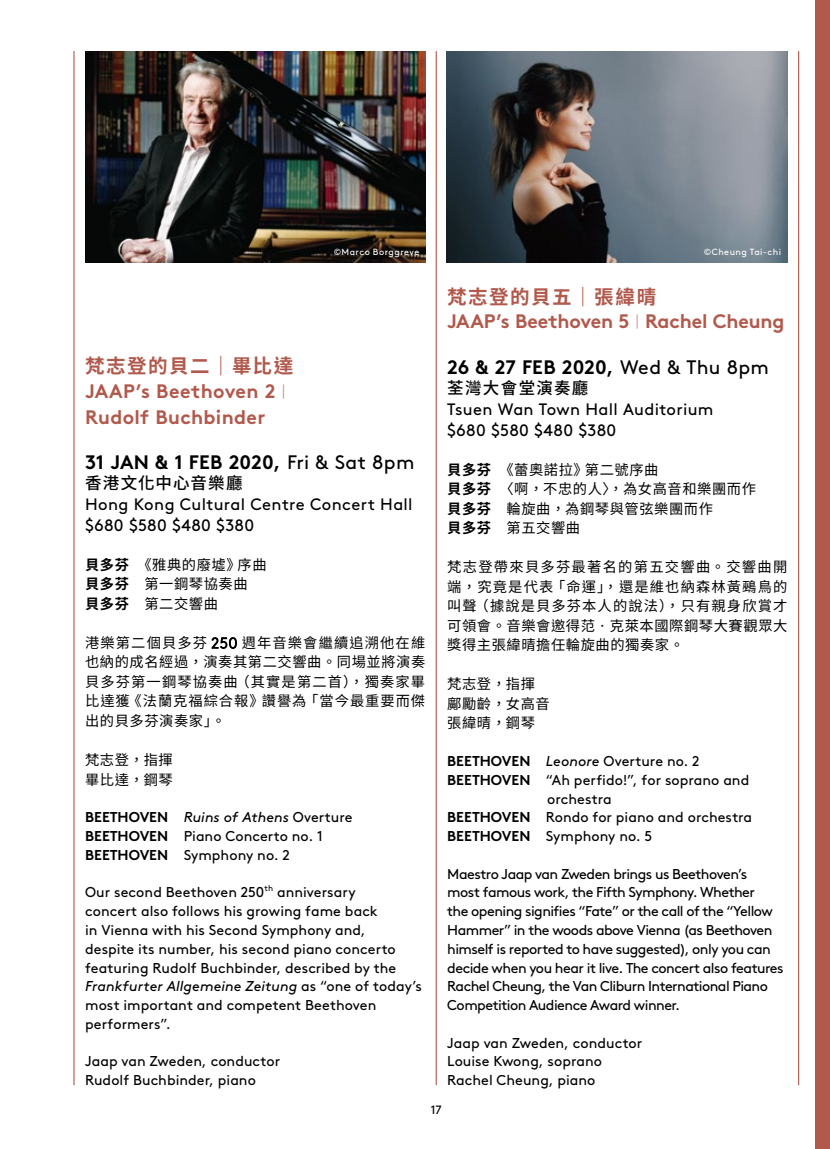
<style>
.page{position:relative;width:830px;height:1149px;background:#fff}
.page>*{position:absolute;margin:0;border:0;box-sizing:border-box;transform-origin:0 0}
.t1{font:700 19.5px/25.5px "Brown";letter-spacing:.005em;color:#b1594c}
.t2{font:700 19.5px "Brown";letter-spacing:.005em;color:#000}
.t3{font:700 19.5px "Noto Sans CJ Ktc";letter-spacing:.075em;color:#b1594c}
.t4{font:16.5px/21px "Brown";letter-spacing:.02em;color:#000}
.t5{font:500 16.5px "Noto Sans CJ Ktc";letter-spacing:.075em;color:#000}
.t6{font:14.25px/18.8px "Brown";letter-spacing:-.005em;color:#000}
.t7{font:14.25px/19.5px "Noto Sans CJ Ktc";letter-spacing:.04em;color:#000}
.t8{font:14.25px/18.8px "Brown";letter-spacing:-.035em;color:#000}
.t9{font:12px "Brown";color:#000}
.t10{font:9px "Brown";letter-spacing:.045em;color:#fff}
.t11{font:8.25px "Brown";color:#000}
.s1{font-family:"Noto Sans CJ Ktc";font-weight:400;font-size:14.25px}
.s2{font-weight:400}
.s3{font-weight:700}
.s4{font-family:"Brown";font-weight:300;font-size:15px}
.s5{font-style:italic}
</style>
<div class="page">
<hr style="left:435px;top:51px;width:1px;height:1033px;background:#b1594c">
<hr style="left:73px;top:51px;width:1px;height:1033px;background:#b1594c">
<hr style="left:797px;top:51px;width:1px;height:1033px;background:#b1594c">
<div style="left:814px;top:0;width:15px;height:1148px;background:#b1594c"></div>
<img style="left:446px;top:51px;width:341px;height:211px">
<svg style="left:212px;top:637px;width:24px;height:11px"></svg>
<img style="left:85px;top:51px;width:340px;height:211px">
<p class="t10" style="left:333px;top:245px;width:87px">©Marco Borggreve</p>
<h1 class="t3" style="left:85px;top:355px;width:209px">梵志登的貝二｜畢比達</h1>
<h1 class="t1" style="left:85px;top:376px;width:207px">JAAP’s Beethoven 2<span class="s1">｜<br></span>Rudolf Buchbinder</h1>
<h1 class="t2" style="left:85px;top:446px;width:330px">31 JAN &amp; 1 FEB 2020, <span class="s2">Fri &amp; Sat 8pm</span></h1>
<p class="t5" style="left:85px;top:474px;width:159px">香港文化中心音樂廳</p>
<p class="t4" style="left:85px;top:492px;width:329px">Hong Kong Cultural Centre Concert Hall $680 $580 $480 $380</p>
<p class="t7" style="left:85px;top:555px;width:183px"><span class="s3">貝多芬</span>　《雅典的廢墟》序曲<span class="s3">貝多芬</span>　第一鋼琴協奏曲<br><span class="s3">貝多芬</span>　第二交響曲</p>
<p class="t7" style="left:85px;top:633px;width:341px;text-align:justify">港樂第二個貝多芬 <span class="s4">250</span> 週年音樂會繼續追溯他在維也納的成名經過，演奏其第二交響曲。同場並將演奏貝多芬第一鋼琴協奏曲（其實是第二首），獨奏家畢比達獲《法蘭克福綜合報》讚譽為「當今最重要而傑出的貝多芬演奏家」。</p>
<p class="t7" style="left:85px;top:750px;width:89px">梵志登，指揮畢比達，鋼琴</p>
<p class="t6" style="left:85px;top:806px;width:269px"><span class="s3">BEETHOVEN</span> <span class="s5">Ruins of Athens</span> Overture<br><span class="s3">BEETHOVEN</span> Piano Concerto no. 1<br><span class="s3">BEETHOVEN</span> Symphony no. 2</p>
<p class="t6" style="left:85px;top:881px;width:181px">Our second Beethoven 250</p>
<p class="t11" style="left:264px;top:881px;width:10px">th</p>
<p class="t6" style="left:85px;top:881px;width:338px;text-indent:192px">anniversary<br>concert also follows his growing fame back<br>in Vienna with his Second Symphony and,<br>despite its number, his second piano concerto featuring Rudolf Buchbinder, described by the <span class="s5">Frankfurter Allgemeine Zeitung</span> as “one of today’s most important and competent Beethoven performers”.</p>
<p class="t6" style="left:85px;top:1050px;width:196px">Jaap van Zweden, conductor<br>Rudolf Buchbinder, piano</p>
<p class="t10" style="left:703px;top:245px;width:79px">©Cheung Tai-chi</p>
<h1 class="t3" style="left:447px;top:285px;width:210px">梵志登的貝五｜張緯晴</h1>
<h1 class="t1" style="left:447px;top:307px;width:339px">JAAP’s Beethoven 5<span class="s1">｜</span>Rachel Cheung</h1>
<h1 class="t2" style="left:447px;top:351px;width:323px">26 &amp; 27 FEB 2020, <span class="s2">Wed &amp; Thu 8pm</span></h1>
<p class="t5" style="left:447px;top:378px;width:143px">荃灣大會堂演奏廳</p>
<p class="t4" style="left:447px;top:397px;width:268px">Tsuen Wan Town Hall Auditorium $680 $580 $480 $380</p>
<p class="t7" style="left:447px;top:460px;width:310px"><span class="s3">貝多芬</span>　《蕾奧諾拉》第二號序曲<br><span class="s3">貝多芬</span>　〈啊，不忠的人〉，為女高音和樂團而作<span class="s3">貝多芬</span>　輪旋曲，為鋼琴與管弦樂團而作<br><span class="s3">貝多芬</span>　第五交響曲</p>
<p class="t7" style="left:447px;top:557px;width:341px;text-align:justify">梵志登帶來貝多芬最著名的第五交響曲。交響曲開端，究竟是代表「命運」，還是維也納森林黃鵐鳥的叫聲（據說是貝多芬本人的說法），只有親身欣賞才可領會。音樂會邀得范 · 克萊本國際鋼琴大賽觀眾大獎得主張緯晴擔任輪旋曲的獨奏家。</p>
<p class="t7" style="left:447px;top:674px;width:104px">梵志登，指揮鄺勵齡，女高音張緯晴，鋼琴</p>
<p class="t6" style="left:447px;top:750px;width:254px"><span class="s3">BEETHOVEN</span> <span class="s5">Leonore</span> Overture no. 2</p>
<p class="t6" style="left:447px;top:769px;width:303px"><span class="s3">BEETHOVEN</span> “Ah perfido!”, for soprano and</p>
<p class="t6" style="left:547px;top:787px;width:66px">orchestra</p>
<p class="t6" style="left:447px;top:806px;width:306px"><span class="s3">BEETHOVEN</span> Rondo for piano and orchestra</p>
<p class="t6" style="left:447px;top:825px;width:206px"><span class="s3">BEETHOVEN</span> Symphony no. 5</p>
<p class="t8" style="left:447px;top:862px;width:338px">Maestro Jaap van Zweden brings us Beethoven’s most famous work, the Fifth Symphony. Whether<br>the opening signifies “Fate” or the call of the “Yellow Hammer” in the woods above Vienna (as Beethoven himself is reported to have suggested), only you can decide when you hear it live. The concert also features Rachel Cheung, the Van Cliburn International Piano Competition Audience Award winner.</p>
<p class="t6" style="left:447px;top:1031px;width:196px">Jaap van Zweden, conductor<br>Louise Kwong, soprano<br>Rachel Cheung, piano</p>
<p class="t9" style="left:430px;top:1099px;width:13px">17</p>
</div>
